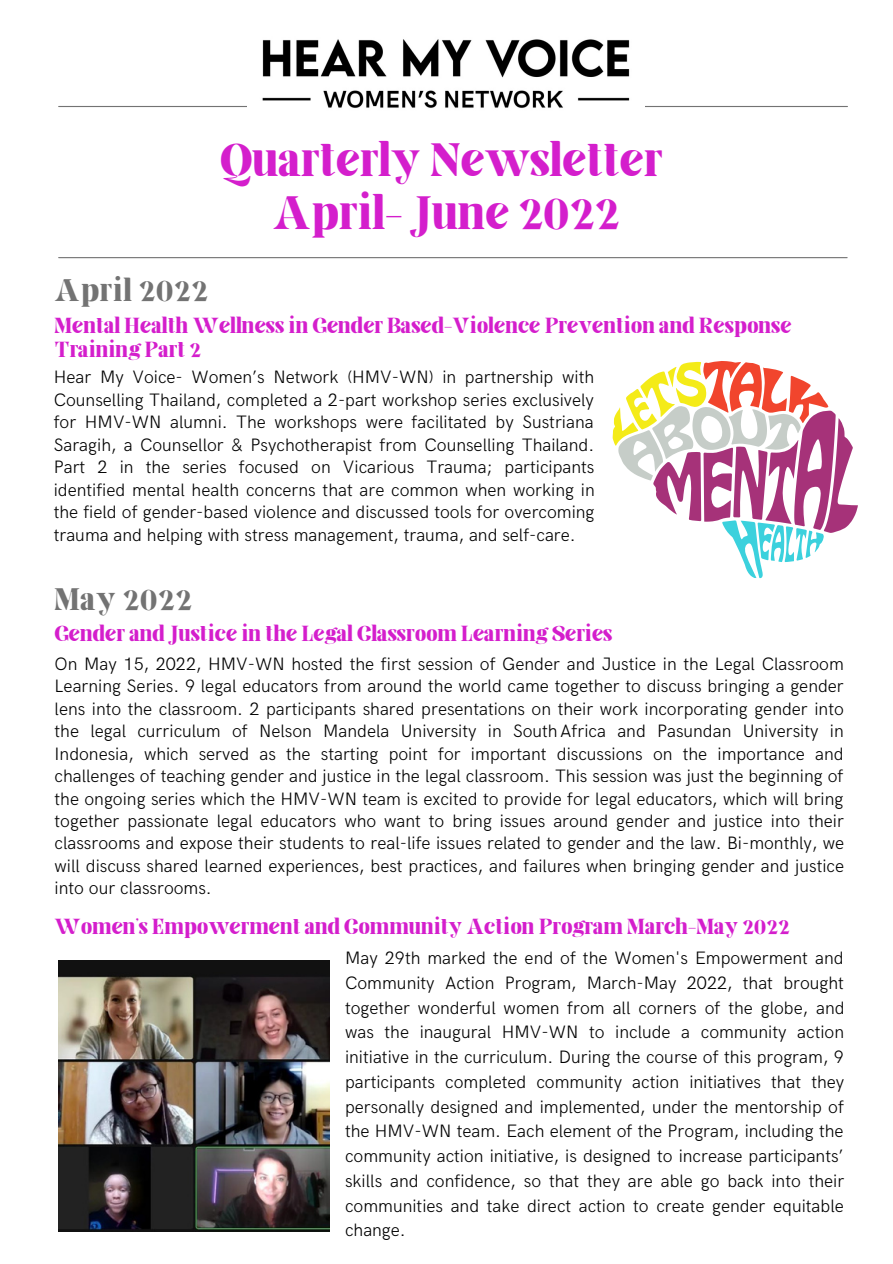
<style>
.page{position:relative;width:893px;height:1264px;background:#fff}
.page>*{position:absolute;margin:0;border:0;box-sizing:border-box;transform-origin:0 0}
.t1{font:45px/52.8px "Elika Gorica";color:#d41ecc;text-align:center}
.t2{font:30px "Elika Gorica";letter-spacing:.02em;color:#737373}
.t3{font:21px/23.5px "Elika Gorica";color:#d41ecc}
.t4{font:300 18px/22.5px "HK Grotesk";color:#000;text-align:justify}
</style>
<div class="page">
<hr style="left:545px;top:106px;width:302px;height:1px;background:#737373">
<hr style="left:59px;top:106px;width:286px;height:1px;background:#737373">
<hr style="left:59px;top:257px;width:788px;height:1px;background:#737373">
<img style="left:247px;top:39px;width:397px;height:69px">
<svg style="left:612px;top:361px;width:246px;height:218px"></svg>
<img style="left:58px;top:960px;width:272px;height:271px">
<h1 class="t1" style="left:221px;top:139px;width:443px">Quarterly Newsletter<br>April- June 2022</h1>
<h2 class="t2" style="left:55px;top:278px;width:155px">April 2022</h2>
<p class="t3" style="left:55px;top:316px;width:738px">Mental Health Wellness in Gender Based-Violence Prevention and Response<br>Training Part 2</p>
<p class="t4" style="left:54px;top:366px;width:542px">Hear My Voice- Women’s Network (HMV-WN) in partnership with Counselling Thailand, completed a 2-part workshop series exclusively for HMV-WN alumni. The workshops were facilitated by Sustriana Saragih, a Counsellor &amp; Psychotherapist from Counselling Thailand.<br>Part 2 in the series focused on Vicarious Trauma; participants identified mental health concerns that are common when working in the field of gender-based violence and discussed tools for overcoming trauma and helping with stress management, trauma, and self-care.</p>
<h2 class="t2" style="left:55px;top:587px;width:139px">May 2022</h2>
<p class="t3" style="left:55px;top:623px;width:559px">Gender and Justice in the Legal Classroom Learning Series</p>
<p class="t4" style="left:55px;top:653px;width:791px">On May 15, 2022, HMV-WN hosted the first session of Gender and Justice in the Legal Classroom Learning Series. 9 legal educators from around the world came together to discuss bringing a gender lens into the classroom. 2 participants shared presentations on their work incorporating gender into the legal curriculum of Nelson Mandela University in SouthAfrica and Pasundan University in Indonesia, which served as the starting point for important discussions on the importance and challenges of teaching gender and justice in the legal classroom. This session was just the beginning of the ongoing series which the HMV-WN team is excited to provide for legal educators, which will bring together passionate legal educators who want to bring issues around gender and justice into their classrooms and expose their students to real-life issues related to gender and the law. Bi-monthly, we will discuss shared learned experiences, best practices, and failures when bringing gender and justice into our classrooms.</p>
<p class="t3" style="left:55px;top:917px;width:736px">Women's Empowerment and Community Action Program March-May 2022</p>
<p class="t4" style="left:345px;top:946px;width:501px;line-height:24.8px">May 29th marked the end of the Women's Empowerment and Community Action Program, March-May 2022, that brought together wonderful women from all corners of the globe, and was the inaugural HMV-WN to include a community action initiative in the curriculum. During the course of this program, 9 participants completed community action initiatives that they personally designed and implemented, under the mentorship of the HMV-WN team. Each element of the Program, including the community action initiative, is designed to increase participants’ skills and confidence, so that they are able go back into their communities and take direct action to create gender equitable change.</p>
</div>
